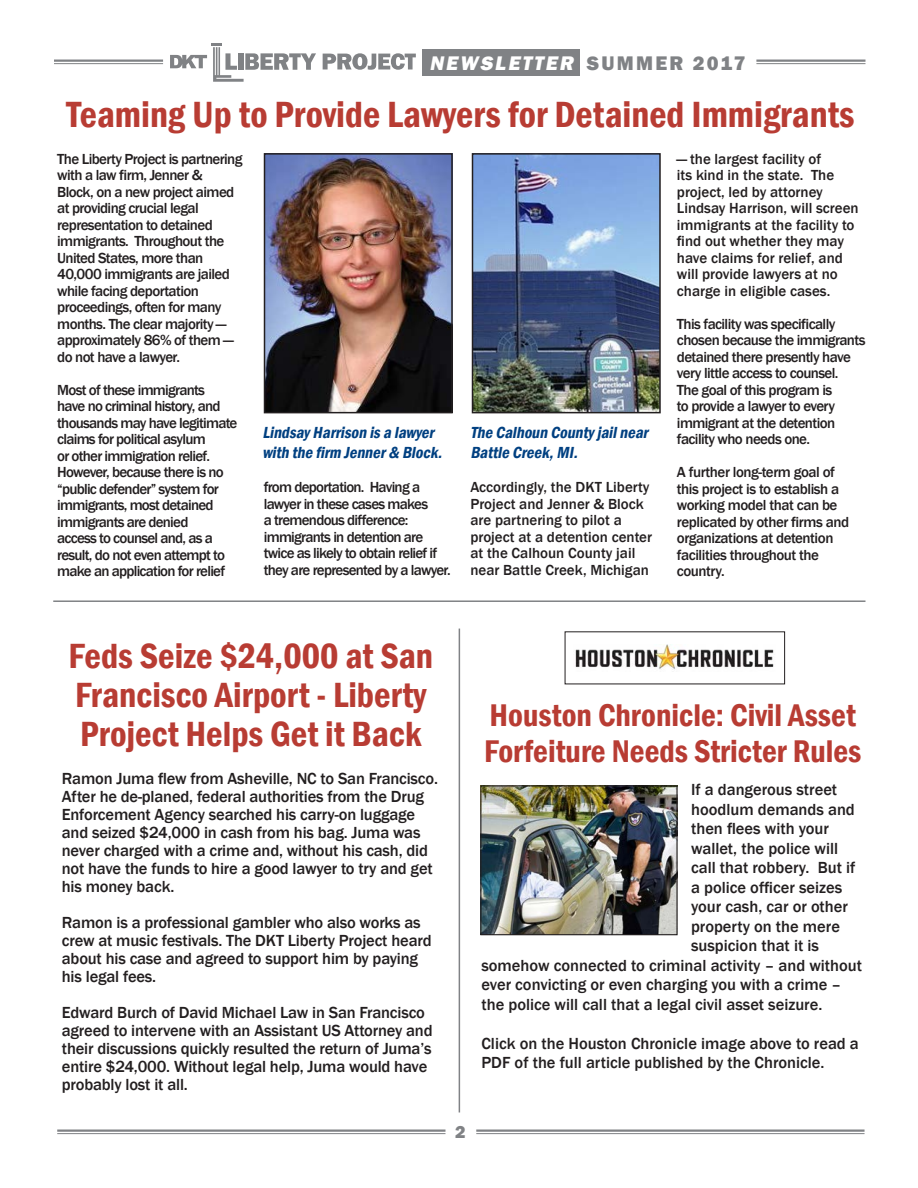
<style>
.page{position:relative;width:918px;height:1188px;background:#fff}
.page>*{position:absolute;margin:0;border:0;box-sizing:border-box;transform-origin:0 0}
.t1{font:600 condensed 37.5px "Franklin Gothic";color:#b83c33}
.t2{font:600 condensed 36px/39px "Franklin Gothic";color:#b83c33}
.t3{font:600 condensed 32.25px "Franklin Gothic";color:#b83c33}
.t4{font:italic 800 20.25px "Franklin Gothic";color:#fff}
.t5{font:800 18px "Franklin Gothic";color:#808285}
.t6{font:500 16.5px/18px "Franklin Gothic";letter-spacing:-.01em;color:#231f20}
.t7{font:italic 600 condensed 16.5px/19.5px "Franklin Gothic";color:#014081}
.t8{font:500 15px/16.5px "Franklin Gothic";letter-spacing:-.04em;color:#231f20}
.t9{font:500 15px/16.5px "Franklin Gothic";color:#231f20}
.s1{font-style:normal;color:#808285}
</style>
<div class="page">
<hr style="left:57px;top:1130px;width:388px;height:2px;background:#808285">
<hr style="left:57px;top:1133px;width:388px;height:1px;background:#808285">
<hr style="left:476px;top:1130px;width:389px;height:2px;background:#808285">
<hr style="left:476px;top:1133px;width:389px;height:1px;background:#808285">
<hr style="left:53px;top:600px;width:813px;height:2px;background:#808285">
<img style="left:267px;top:156px;width:183px;height:254px">
<div style="left:264px;top:153px;width:189px;height:260px;border:2px solid #231f20"></div>
<img style="left:475px;top:156px;width:183px;height:254px">
<div style="left:472px;top:153px;width:189px;height:260px;border:2px solid #231f20"></div>
<img style="left:482px;top:787px;width:194px;height:146px">
<div style="left:480px;top:785px;width:198px;height:150px;border:1px solid #231f20"></div>
<img style="left:575px;top:644px;width:199px;height:26px">
<hr style="left:459px;top:629px;width:1px;height:483px;background:#808285">
<div style="left:423px;top:49px;width:157px;height:27px;background:#808285"></div>
<hr style="left:54px;top:60px;width:109px;height:2px;background:#808285">
<hr style="left:54px;top:63px;width:109px;height:1px;background:#808285">
<hr style="left:756px;top:60px;width:110px;height:2px;background:#808285">
<hr style="left:756px;top:63px;width:110px;height:1px;background:#808285">
<svg style="left:323px;top:53px;width:93px;height:17px"></svg>
<svg style="left:170px;top:43px;width:146px;height:39px"></svg>
<p class="t4" style="left:430px;top:50px;width:318px">NEWSLETTER <span class="s1">SUMMER 2017</span></p>
<p class="t1" style="left:66px;top:90px;width:790px">Teaming Up to Provide Lawyers for Detained Immigrants</p>
<p class="t8" style="left:57px;top:151px;width:187px">The Liberty Project is partnering with a law firm, Jenner &amp;<br>Block, on a new project aimed at providing crucial legal representation to detained immigrants. Throughout the<br>United States, more than<br>40,000 immigrants are jailed while facing deportation proceedings, often for many months. The clear majority — approximately 86% of them — do not have a lawyer.</p>
<p class="t8" style="left:57px;top:382px;width:182px">Most of these immigrants<br>have no criminal history, and thousands may have legitimate claims for political asylum<br>or other immigration relief.<br>However, because there is no “public defender” system for immigrants, most detained immigrants are denied<br>access to counsel and, as a result, do not even attempt to make an application for relief</p>
<p class="t7" style="left:262px;top:423px;width:185px">LindsayHarrison isa lawyer with the firm Jenner&amp; Block.</p>
<p class="t7" style="left:470px;top:423px;width:183px">The Calhoun Countyjailnear<br>Battle Creek,MI.</p>
<p class="t8" style="left:264px;top:479px;width:189px">from deportation. Having a lawyer in these cases makes<br>a tremendous difference: immigrants in detention are twice as likely to obtain relief if they are represented by a lawyer.</p>
<p class="t9" style="left:470px;top:479px;width:183px">Accordingly, the DKT Liberty<br>Project and Jenner &amp; Block are partnering to pilot a project at a detention center at the Calhoun County jail near Battle Creek, Michigan</p>
<p class="t9" style="left:677px;top:151px;width:183px">— the largest facility of<br>its kind in the state. The project, led by attorney<br>Lindsay Harrison, will screen immigrants at the facility to find out whether they may have claims for relief, and will provide lawyers at no charge in eligible cases.</p>
<p class="t8" style="left:677px;top:316px;width:190px">This facility was specifically chosen because the immigrants detained there presently have very little access to counsel.<br>The goal of this program is<br>to provide a lawyer to every immigrant at the detention facility who needs one.</p>
<p class="t8" style="left:677px;top:464px;width:174px">A further long-term goal of this project is to establish a working model that can be replicated by other firms and organizations at detention facilities throughout the country.</p>
<p class="t2" style="left:69px;top:636px;width:366px">Feds Seize $24,000 at San<br>Francisco Airport - Liberty<br>Project Helps Get it Back</p>
<p class="t6" style="left:62px;top:769px;width:378px">Ramon Juma flew from Asheville, NC to San Francisco.<br>After he de-planed, federal authorities from the Drug Enforcement Agency searched his carry-on luggage and seized $24,000 in cash from his bag. Juma was never charged with a crime and, without his cash, did not have the funds to hire a good lawyer to try and get his money back.</p>
<p class="t6" style="left:62px;top:914px;width:371px">Ramon is a professional gambler who also works as crew at music festivals. The DKT Liberty Project heard about his case and agreed to support him by paying his legal fees.</p>
<p class="t6" style="left:62px;top:1004px;width:372px">Edward Burch of David Michael Law in San Francisco agreed to intervene with an Assistant US Attorney and their discussions quickly resulted the return of Juma’s entire $24,000. Without legal help, Juma would have probably lost it all.</p>
<p class="t3" style="left:490px;top:694px;width:368px">Houston Chronicle: Civil Asset</p>
<p class="t3" style="left:484px;top:730px;width:379px">Forfeiture Needs Stricter Rules</p>
<p class="t6" style="left:691px;top:781px;width:148px">If a dangerous street</p>
<p class="t6" style="left:691px;top:801px;width:165px">hoodlum demands and</p>
<p class="t6" style="left:691px;top:820px;width:139px">then flees with your</p>
<p class="t6" style="left:691px;top:840px;width:149px">wallet, the police will</p>
<p class="t6" style="left:691px;top:859px;width:166px">call that robbery. But if</p>
<p class="t6" style="left:691px;top:879px;width:153px">a police officer seizes</p>
<p class="t6" style="left:691px;top:898px;width:158px">your cash, car or other</p>
<p class="t6" style="left:691px;top:918px;width:151px">property on the mere</p>
<p class="t6" style="left:691px;top:937px;width:129px">suspicion that it is</p>
<p class="t6" style="left:481px;top:957px;width:382px">somehow connected to criminal activity – and without</p>
<p class="t6" style="left:481px;top:976px;width:361px">ever convicting or even charging you with a crime –</p>
<p class="t6" style="left:481px;top:996px;width:342px">the police will call that a legal civil asset seizure.</p>
<p class="t6" style="left:481px;top:1034px;width:379px;line-height:19.5px">Click on the Houston Chronicle image above to read a<br>PDF of the full article published by the Chronicle.</p>
<p class="t5" style="left:455px;top:1120px;width:12px">2</p>
</div>
